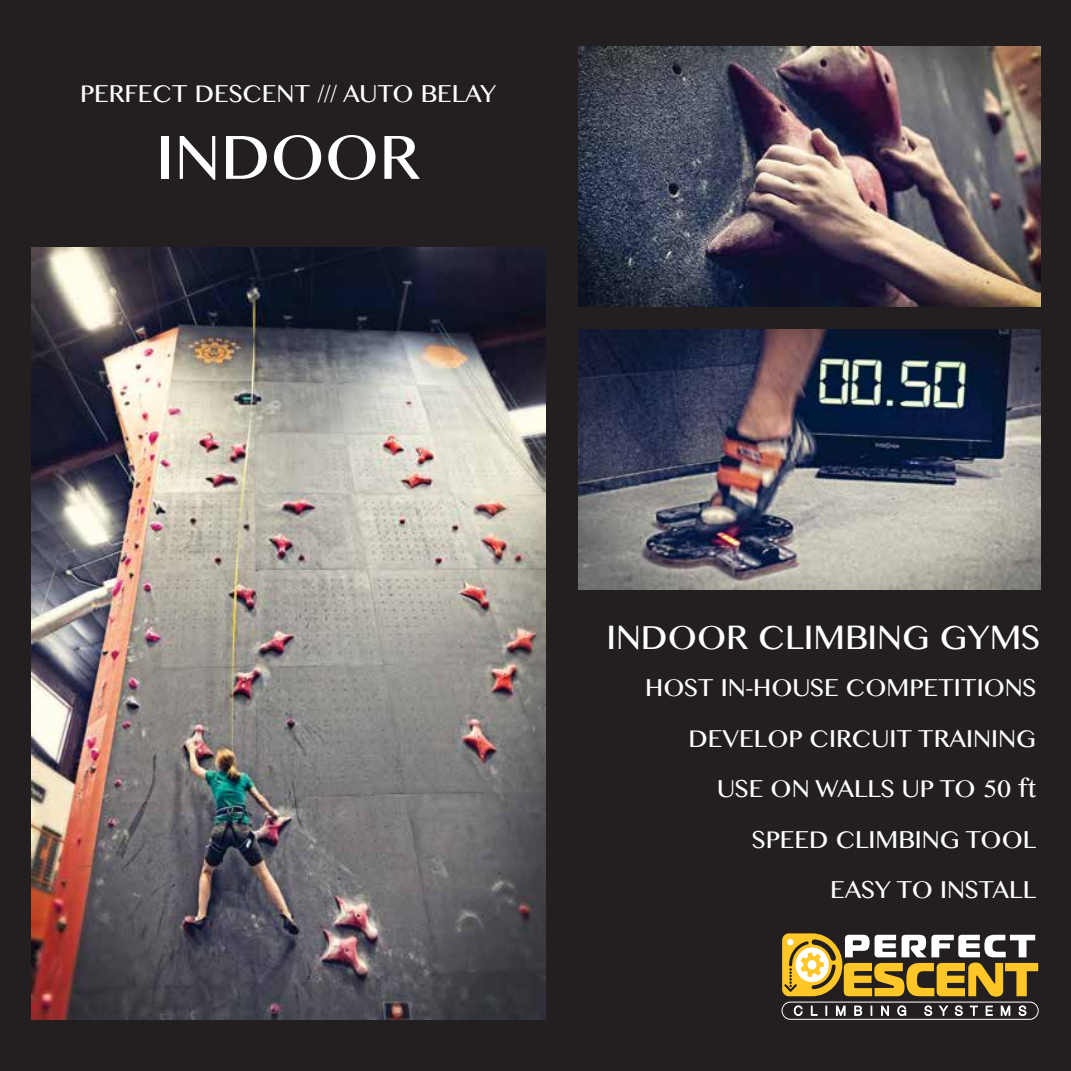
<style>
.page{position:relative;width:1071px;height:1071px;background:#231f20}
.page>*{position:absolute;margin:0;border:0;box-sizing:border-box;transform-origin:0 0}
.t1{font:63px "Gurmukhi MN";color:#fff}
.t2{font:33.95px "Gurmukhi MN";color:#fff}
.t3{font:24.5px/50.6px "Gurmukhi MN";color:#fff;text-align:right}
</style>
<div class="page">
<img style="left:31px;top:247px;width:514px;height:772px">
<img style="left:578px;top:47px;width:462px;height:259px">
<img style="left:578px;top:330px;width:462px;height:260px">
<div style="left:782px;top:1002px;width:256px;height:17px;border:1px solid #fff;border-radius:8px"></div>
<svg style="left:782px;top:933px;width:256px;height:83px"></svg>
<p class="t3" style="left:80px;top:69px;width:418px">PERFECT DESCENT /// AUTO BELAY</p>
<h1 class="t1" style="left:156px;top:123px;width:265px">INDOOR</h1>
<h2 class="t2" style="left:606px;top:619px;width:435px">INDOOR CLIMBING GYMS</h2>
<p class="t3" style="left:645px;top:663px;width:393px">HOST IN-HOUSE COMPETITIONS<br>DEVELOP CIRCUIT TRAINING</p>
<p class="t3" style="left:717px;top:765px;width:321px">USE ON WALLS UP TO 50 ft</p>
<p class="t3" style="left:752px;top:815px;width:286px">SPEED CLIMBING TOOL<br>EASY TO INSTALL</p>
</div>
